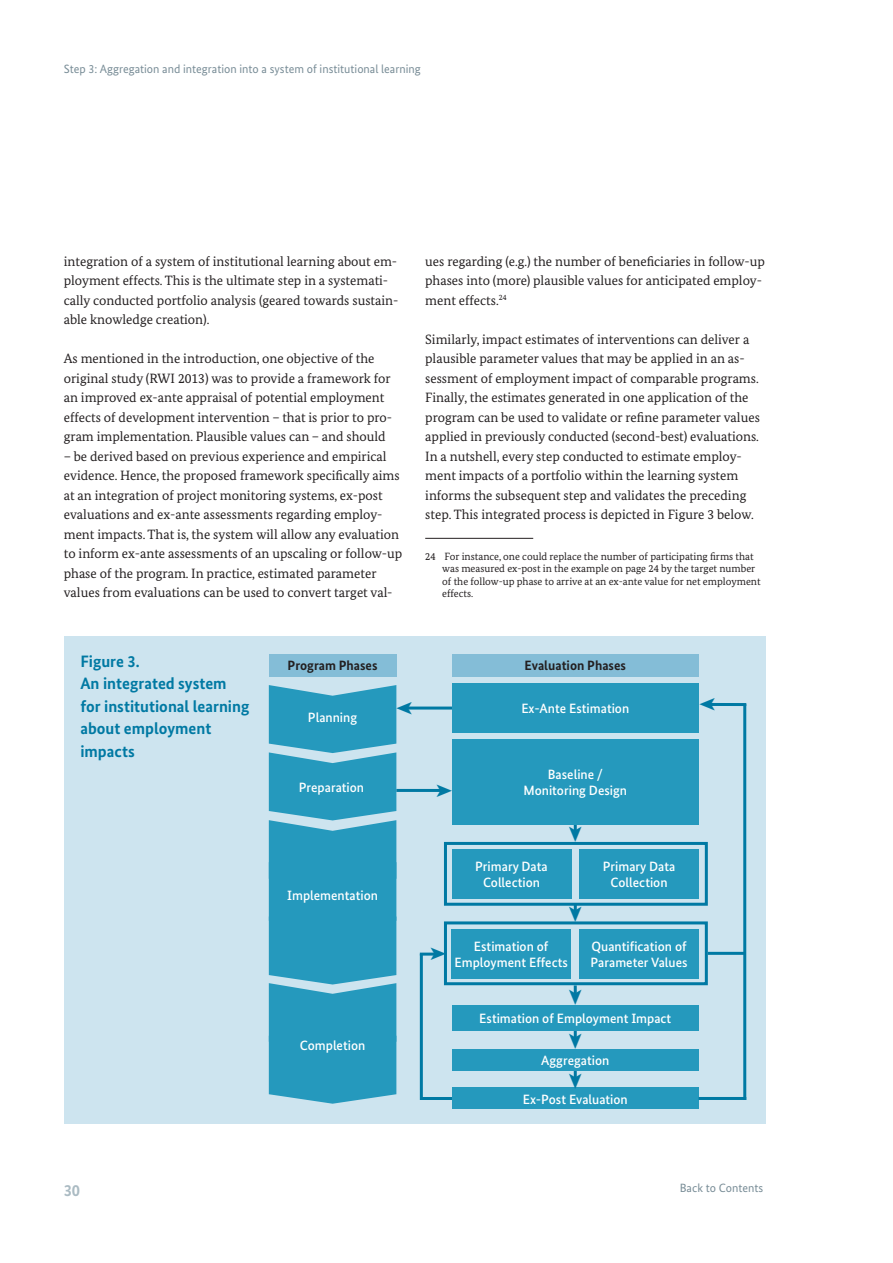
<style>
.page{position:relative;width:893px;height:1263px;background:#fff}
.page>*{position:absolute;margin:0;border:0;box-sizing:border-box;transform-origin:0 0}
.t1{font:700 16.5px/22.5px "Bundes Sans";color:#0079a3}
.t2{font:700 16.5px "Bundes Sans";color:#abbbc3}
.t3{font:13.5px/19.5px "Bundes Serif";color:#231f20}
.t4{font:500 13.5px/16.5px "Bundes Sans";color:#fff;text-align:center}
.t5{font:700 13.5px "Bundes Sans";color:#231f20}
.t6{font:12px "Bundes Sans";color:#798d97}
.t7{font:10.5px/12.6px "Bundes Serif";color:#231f20}
</style>
<div class="page">
<div style="left:64px;top:636px;width:701px;height:488px;background:#cde4ef"></div>
<hr style="left:425px;top:538px;width:108px;height:1px;background:#231f20">
<div style="left:444px;top:842px;width:264px;height:64px;border:3px solid #0079a3"></div>
<div style="left:444px;top:921px;width:264px;height:64px;border:3px solid #0079a3"></div>
<div style="left:269px;top:654px;width:127px;height:22px;background:#84bdd7"></div>
<div style="left:452px;top:654px;width:247px;height:22px;background:#84bdd7"></div>
<div style="left:452px;top:683px;width:247px;height:49px;background:#2599bd"></div>
<div style="left:452px;top:1088px;width:247px;height:21px;background:#2599bd"></div>
<div style="left:452px;top:849px;width:119px;height:49px;background:#2599bd"></div>
<div style="left:580px;top:929px;width:119px;height:49px;background:#2599bd"></div>
<div style="left:580px;top:849px;width:119px;height:49px;background:#2599bd"></div>
<div style="left:452px;top:929px;width:119px;height:49px;background:#2599bd"></div>
<hr style="left:574px;top:816px;width:3px;height:18px;background:#0079a3">
<svg style="left:420px;top:952px;width:11px;height:4px"></svg>
<hr style="left:574px;top:1062px;width:3px;height:19px;background:#0079a3">
<hr style="left:574px;top:1023px;width:3px;height:18px;background:#0079a3">
<hr style="left:420px;top:954px;width:3px;height:146px;background:#0079a3">
<div style="left:452px;top:739px;width:247px;height:85px;background:#2599bd"></div>
<div style="left:452px;top:1005px;width:247px;height:25px;background:#2599bd"></div>
<div style="left:452px;top:1049px;width:247px;height:21px;background:#2599bd"></div>
<hr style="left:421px;top:1097px;width:31px;height:3px;background:#0079a3">
<hr style="left:699px;top:1097px;width:47px;height:3px;background:#0079a3">
<hr style="left:743px;top:704px;width:3px;height:396px;background:#0079a3">
<hr style="left:707px;top:703px;width:39px;height:3px;background:#0079a3">
<hr style="left:708px;top:952px;width:37px;height:3px;background:#0079a3">
<hr style="left:404px;top:706px;width:48px;height:3px;background:#0079a3">
<hr style="left:396px;top:789px;width:48px;height:3px;background:#0079a3">
<svg style="left:569px;top:827px;width:12px;height:15px"></svg>
<svg style="left:431px;top:948px;width:15px;height:12px"></svg>
<svg style="left:569px;top:903px;width:12px;height:19px"></svg>
<svg style="left:569px;top:1073px;width:12px;height:15px"></svg>
<svg style="left:573px;top:1034px;width:4px;height:8px"></svg>
<svg style="left:569px;top:985px;width:12px;height:11px"></svg>
<svg style="left:269px;top:685px;width:143px;height:419px"></svg>
<p class="t6" style="left:64px;top:62px;width:359px">Step 3: Aggregation and integration into a system of institutional learning</p>
<p class="t3" style="left:64px;top:251px;width:336px">integration of a system of institutional learning about em&shy;ployment effects. This is the ultimate step in a systemati&shy;cally conducted portfolio analysis (geared towards sustain&shy;able knowledge creation).</p>
<p class="t3" style="left:64px;top:349px;width:330px">As mentioned in the introduction, one objective of the original study (RWI 2013) was to provide a framework for an improved ex-ante appraisal of potential employment effects of development intervention – that is prior to pro&shy;gram implementation. Plausible values can – and should</p>
<p class="t3" style="left:64px;top:446px;width:340px">– be derived based on previous experience and empirical evidence. Hence, the proposed framework specifically aims at an integration of project monitoring systems, ex-post evaluations and ex-ante assessments regarding employ&shy;ment impacts. That is, the system will allow any evaluation to inform ex-ante assessments of an upscaling or follow-up phase of the program. In practice, estimated parameter values from evaluations can be used to convert target val-</p>
<p class="t3" style="left:425px;top:251px;width:341px">ues regarding (e.g.) the number of beneficiaries in follow-up phases into (more) plausible values for anticipated employ&shy;ment effects.<sup>24</sup></p>
<p class="t3" style="left:425px;top:329px;width:336px">Similarly, impact estimates of interventions can deliver a plausible parameter values that may be applied in an as&shy;sessment of employment impact of comparable programs.<br>Finally, the estimates generated in one application of the program can be used to validate or refine parameter values applied in previously conducted (second-best) evaluations.<br>In a nutshell, every step conducted to estimate employ&shy;ment impacts of a portfolio within the learning system informs the subsequent step and validates the preceding step. This integrated process is depicted in Figure 3 below.</p>
<p class="t7" style="left:442px;top:550px;width:320px;text-indent:-17px">24 For instance, one could replace the number of participating firms that was measured ex-post in the example on page 24 by the target number of the follow-up phase to arrive at an ex-ante value for net employment effects.</p>
<p class="t1" style="left:80px;top:649px;width:171px">Figure 3.<br>An integrated system for institutional learning about employment impacts</p>
<p class="t2" style="left:64px;top:1180px;width:18px">30</p>
<p class="t5" style="left:288px;top:657px;width:91px">Program Phases</p>
<p class="t5" style="left:525px;top:657px;width:103px">Evaluation Phases</p>
<p class="t4" style="left:521px;top:700px;width:109px">Ex-Ante Estimation</p>
<p class="t4" style="left:308px;top:709px;width:51px">Planning</p>
<p class="t4" style="left:299px;top:779px;width:67px">Preparation</p>
<p class="t4" style="left:287px;top:887px;width:92px">Implementation</p>
<p class="t4" style="left:300px;top:1037px;width:67px">Completion</p>
<p class="t4" style="left:523px;top:766px;width:105px">Baseline /<br>Monitoring Design</p>
<p class="t4" style="left:475px;top:857px;width:74px">Primary Data<br>Collection</p>
<p class="t4" style="left:455px;top:938px;width:115px">Estimation of<br>Employment Effects</p>
<p class="t4" style="left:603px;top:857px;width:74px">Primary Data<br>Collection</p>
<p class="t4" style="left:591px;top:938px;width:98px;text-align:left">Quantification of<br>Parameter Values</p>
<p class="t4" style="left:479px;top:1010px;width:193px">Estimation of Employment Impact</p>
<p class="t4" style="left:541px;top:1052px;width:70px">Aggregation</p>
<p class="t4" style="left:523px;top:1091px;width:106px">Ex-Post Evaluation</p>
<p class="t6" style="left:680px;top:1180px;width:85px">Back to Contents</p>
</div>
